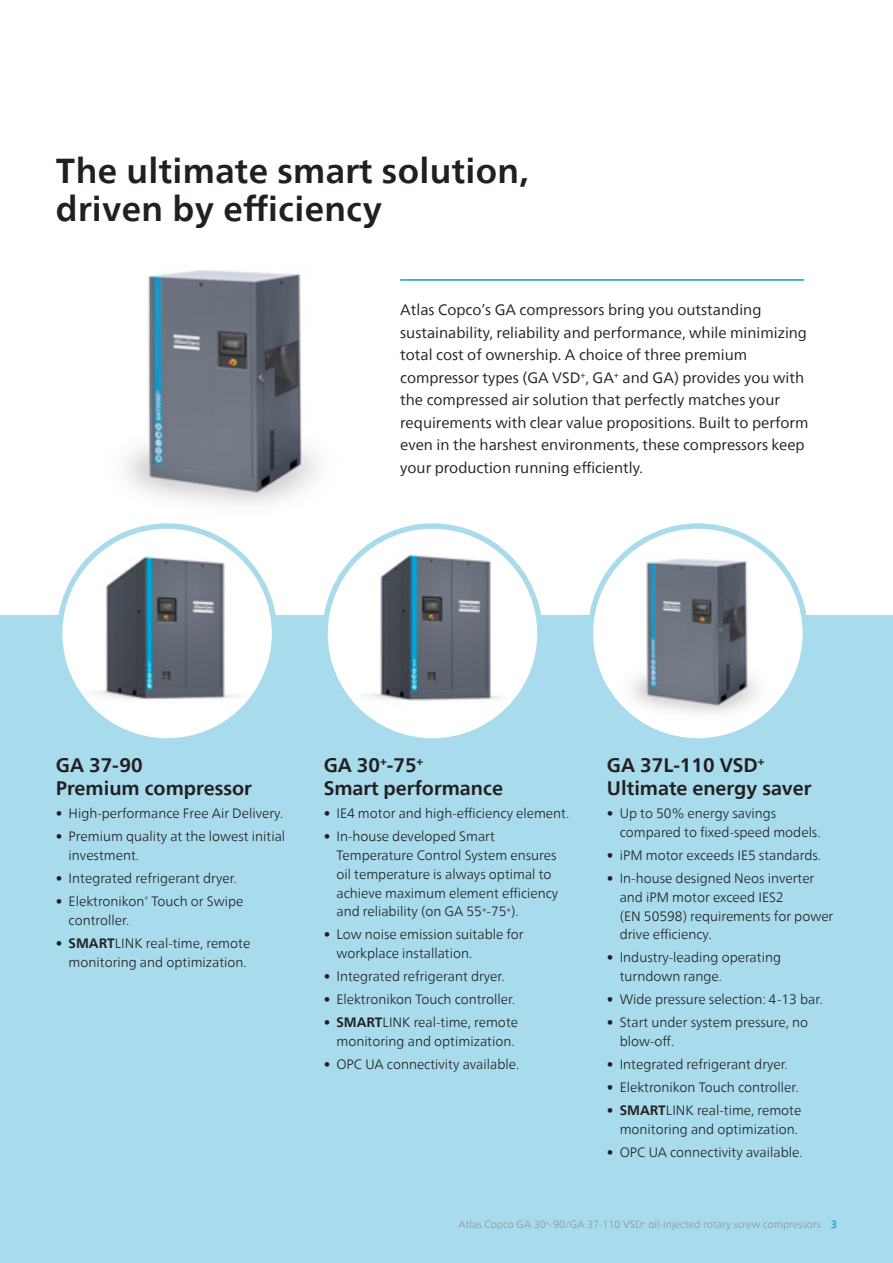
<style>
.page{position:relative;width:893px;height:1263px;background:#fff}
.page>*{position:absolute;margin:0;border:0;box-sizing:border-box;transform-origin:0 0}
.t1{font:700 34.5px/37.5px "Neue Frutiger World";letter-spacing:.01em;color:#231f20}
.t2{font:700 19.5px/23.4px "Neue Frutiger World";color:#231f20}
.t3{font:15px/22.5px "Neue Frutiger World";color:#231f20}
.t4{font:300 13.5px/18.8px "Neue Frutiger World";color:#231f20}
.t5{font:300 10.5px "Neue Frutiger World";color:#939598}
.s1{font-weight:700}
.s2{font-weight:500;color:#00a4ca}
</style>
<div class="page">
<div style="left:0;top:615px;width:893px;height:648px;background:#a8dbec"></div>
<hr style="left:400px;top:279px;width:404px;height:2px;background:#00a4ca">
<img style="left:125px;top:270px;width:193px;height:262px">
<svg style="left:590px;top:526px;width:215px;height:215px;fill:#fff"></svg>
<div style="left:588px;top:523px;width:220px;height:221px;border:5px solid #a8dbec;border-radius:50%"></div>
<svg style="left:60px;top:526px;width:215px;height:215px;fill:#fff"></svg>
<div style="left:57px;top:523px;width:220px;height:221px;border:5px solid #a8dbec;border-radius:50%"></div>
<img style="left:81px;top:547px;width:170px;height:163px">
<div style="left:325px;top:526px;width:215px;height:215px;background:#fff;border-radius:50%"></div>
<div style="left:322px;top:523px;width:221px;height:221px;border:5px solid #a8dbec;border-radius:50%"></div>
<img style="left:360px;top:552px;width:145px;height:163px">
<img style="left:604px;top:540px;width:187px;height:183px">
<h1 class="t1" style="left:56px;top:152px;width:474px">The ultimate smart solution, driven by efficiency</h1>
<p class="t3" style="left:400px;top:299px;width:410px">Atlas Copco’s GA compressors bring you outstanding sustainability, reliability and performance, while minimizing total cost of ownership. A choice of three premium compressor types (GA VSD<sup>+</sup>, GA<sup>+</sup> and GA) provides you with the compressed air solution that perfectly matches your requirements with clear value propositions. Built to perform even in the harshest environments, these compressors keep your production running efficiently.</p>
<h2 class="t2" style="left:56px;top:753px;width:197px">GA 37-90<br>Premium compressor</h2>
<p class="t4" style="left:56px;top:804px;width:229px">• High-performance Free Air Delivery.</p>
<p class="t4" style="left:69px;top:827px;width:218px;text-indent:-13px">• Premium quality at the lowest initial investment.</p>
<p class="t4" style="left:56px;top:869px;width:183px">• Integrated refrigerant dryer.</p>
<p class="t4" style="left:69px;top:892px;width:176px;text-indent:-13px">• Elektronikon<sup>®</sup> Touch or Swipe controller.</p>
<p class="t4" style="left:56px;top:934px;width:196px;text-align:right">• <span class="s1">SMART</span>LINK real-time, remote monitoring and optimization.</p>
<h2 class="t2" style="left:324px;top:753px;width:181px">GA 30<sup>+</sup>-75<sup>+<br></sup>Smart performance</h2>
<p class="t4" style="left:324px;top:804px;width:247px">• IE4 motor and high-efficiency element.</p>
<p class="t4" style="left:336px;top:827px;width:223px;text-indent:-13px">• In-house developed Smart Temperature Control System ensures oil temperature is always optimal to achieve maximum element efficiency and reliability (on GA 55<sup>+</sup>-75<sup>+</sup>).</p>
<p class="t4" style="left:336px;top:925px;width:189px;text-indent:-13px">• Low noise emission suitable for workplace installation.</p>
<p class="t4" style="left:324px;top:967px;width:183px">• Integrated refrigerant dryer.</p>
<p class="t4" style="left:324px;top:990px;width:193px">• Elektronikon Touch controller.</p>
<p class="t4" style="left:324px;top:1013px;width:196px;text-align:right">• <span class="s1">SMART</span>LINK real-time, remote monitoring and optimization.</p>
<p class="t4" style="left:324px;top:1055px;width:197px">• OPC UA connectivity available.</p>
<h2 class="t2" style="left:607px;top:753px;width:206px">GA 37L-110 VSD<sup>+<br></sup>Ultimate energy saver</h2>
<p class="t4" style="left:620px;top:804px;width:202px;text-indent:-13px">• Up to 50% energy savings compared to fixed-speed models.</p>
<p class="t4" style="left:607px;top:846px;width:216px">• iPM motor exceeds IE5 standards.</p>
<p class="t4" style="left:620px;top:869px;width:215px;text-indent:-13px">• In-house designed Neos inverter and iPM motor exceed IES2<br>(EN 50598) requirements for power drive efficiency.</p>
<p class="t4" style="left:620px;top:948px;width:163px;text-indent:-13px">• Industry-leading operating turndown range.</p>
<p class="t4" style="left:607px;top:990px;width:217px">• Wide pressure selection: 4-13 bar.</p>
<p class="t4" style="left:620px;top:1013px;width:190px;text-indent:-13px">• Start under system pressure, no blow-off.</p>
<p class="t4" style="left:607px;top:1055px;width:183px">• Integrated refrigerant dryer.</p>
<p class="t4" style="left:607px;top:1078px;width:193px">• Elektronikon Touch controller.</p>
<p class="t4" style="left:607px;top:1101px;width:196px;text-align:right">• <span class="s1">SMART</span>LINK real-time, remote monitoring and optimization.</p>
<p class="t4" style="left:607px;top:1142px;width:197px">• OPC UA connectivity available.</p>
<p class="t5" style="left:458px;top:1216px;width:380px">Atlas Copco GA 30<sup>+</sup>-90/GA 37-110 VSD<sup>+</sup> oil-injected rotary screw compressors <span class="s2">3</span></p>
</div>
